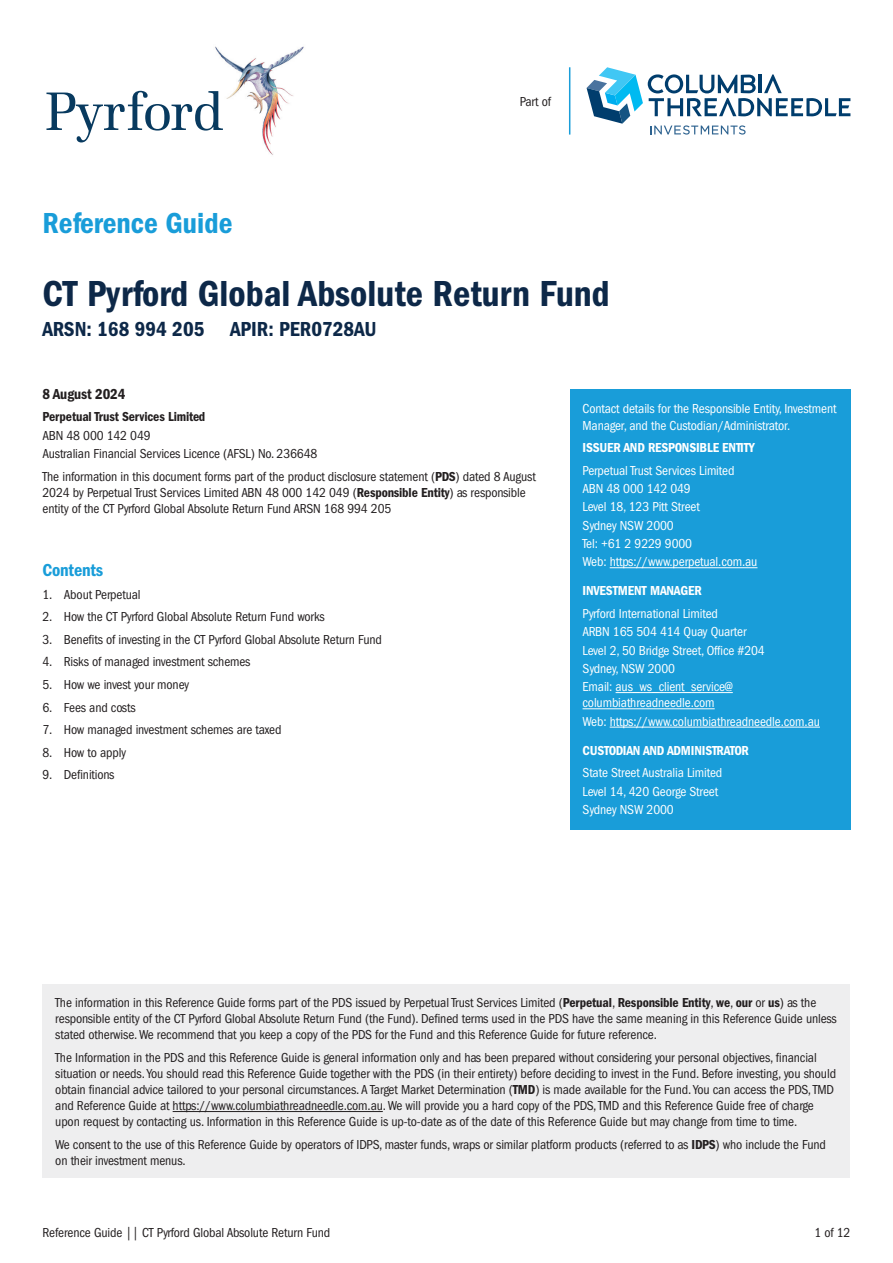
<style>
.page{position:relative;width:893px;height:1263px;background:#fff}
.page>*{position:absolute;margin:0;border:0;box-sizing:border-box;transform-origin:0 0}
.t1{font:37.5px "Franklin Gothic LT Pro Cn Dm";color:#0d2848}
.t2{font:30px "Franklin Gothic LT Pro Cn Dm";color:#199dd9}
.t3{font:21px "Franklin Gothic LT Pro Cn Dm";color:#0d2848}
.t4{font:18px "Franklin Gothic LT Pro Cn Dm";letter-spacing:-.01em;color:#199dd9}
.t5{font:15px "Franklin Gothic LT Pro Cn Dm";letter-spacing:-.01em;color:#231f20}
.t6{font:condensed 13.5px/16.2px "Franklin Gothic LT Pro";letter-spacing:-.01em;color:#231f20}
.t7{font:condensed 13.5px/18.3px "Franklin Gothic LT Pro";letter-spacing:-.01em;color:#fff}
.t8{font:13.5px "Franklin Gothic LT Pro Cn Dm";letter-spacing:-.01em;color:#fff}
.t9{font:13.5px "Franklin Gothic LT Pro Cn Dm";letter-spacing:-.01em;color:#231f20}
.s1{font-family:"Franklin Gothic LT Pro Cn Dm";font-stretch:normal}
</style>
<div class="page">
<div style="left:43px;top:984px;width:807px;height:194px;background:#eeeeef"></div>
<hr style="left:173px;top:1111px;width:210px;height:1px;background:#231f20">
<div style="left:570px;top:388px;width:280px;height:441px;background:#199dd9"></div>
<hr style="left:610px;top:567px;width:147px;height:1px;background:#fff">
<hr style="left:616px;top:692px;width:117px;height:1px;background:#fff">
<hr style="left:583px;top:708px;width:132px;height:1px;background:#fff">
<hr style="left:610px;top:727px;width:210px;height:1px;background:#fff">
<img style="left:215px;top:46px;width:89px;height:109px">
<svg style="left:46px;top:91px;width:177px;height:51px"></svg>
<svg style="left:587px;top:67px;width:263px;height:68px"></svg>
<hr style="left:569px;top:67px;width:1px;height:68px;background:#199dd9">
<h2 class="t2" style="left:43px;top:206px;width:191px">Reference Guide</h2>
<p class="t6" style="left:520px;top:93px;width:33px">Part of</p>
<h1 class="t1" style="left:43px;top:272px;width:569px">CT Pyrford Global Absolute Return Fund</h1>
<h3 class="t3" style="left:43px;top:317px;width:336px">ARSN: 168 994 205 APIR: PER0728AU</h3>
<p class="t5" style="left:43px;top:385px;width:84px">8 August 2024</p>
<p class="t9" style="left:43px;top:409px;width:164px">Perpetual Trust Services Limited</p>
<p class="t6" style="left:43px;top:426px;width:276px;line-height:18.3px">ABN 48 000 142 049<br>Australian Financial Services Licence (AFSL) No. 236648</p>
<p class="t6" style="left:43px;top:468px;width:495px">The information in this document forms part of the product disclosure statement (<span class="s1">PDS</span>) dated 8 August<br>2024 by Perpetual Trust Services Limited ABN 48 000 142 049 (<span class="s1">Responsible Entity</span>) as responsible entity of the CT Pyrford Global Absolute Return Fund ARSN 168 994 205</p>
<h3 class="t4" style="left:43px;top:560px;width:62px">Contents</h3>
<p class="t6" style="left:43px;top:586px;width:100px">1. About Perpetual</p>
<p class="t6" style="left:43px;top:609px;width:284px">2. How the CT Pyrford Global Absolute Return Fund works</p>
<p class="t6" style="left:43px;top:631px;width:341px">3. Benefits of investing in the CT Pyrford Global Absolute Return Fund</p>
<p class="t6" style="left:43px;top:654px;width:210px">4. Risks of managed investment schemes</p>
<p class="t6" style="left:43px;top:676px;width:148px">5. How we invest your money</p>
<p class="t6" style="left:43px;top:699px;width:95px">6. Fees and costs</p>
<p class="t6" style="left:43px;top:722px;width:241px">7. How managed investment schemes are taxed</p>
<p class="t6" style="left:43px;top:744px;width:85px">8. How to apply</p>
<p class="t6" style="left:43px;top:767px;width:73px">9. Definitions</p>
<p class="t7" style="left:583px;top:401px;width:255px;line-height:16.2px">Contact details for the Responsible Entity, Investment<br>Manager, and the Custodian/Administrator.</p>
<p class="t8" style="left:583px;top:440px;width:174px">ISSUER AND RESPONSIBLE ENTITY</p>
<p class="t7" style="left:583px;top:461px;width:176px">Perpetual Trust Services Limited<br>ABN 48 000 142 049<br>Level 18, 123 Pitt Street<br>Sydney NSW 2000<br>Tel: +61 2 9229 9000<br>Web: https://www.perpetual.com.au</p>
<p class="t8" style="left:583px;top:583px;width:121px">INVESTMENT MANAGER</p>
<p class="t7" style="left:583px;top:604px;width:184px">Pyrford International Limited<br>ARBN 165 504 414 Quay Quarter<br>Level 2, 50 Bridge Street, Office #204<br>Sydney, NSW 2000<br>Email: aus_ws_client_service@</p>
<p class="t7" style="left:583px;top:694px;width:239px">columbiathreadneedle.com<br>Web: https://www.columbiathreadneedle.com.au</p>
<p class="t8" style="left:583px;top:742px;width:168px">CUSTODIAN AND ADMINISTRATOR</p>
<p class="t7" style="left:583px;top:764px;width:141px">State Street Australia Limited<br>Level 14, 420 George Street<br>Sydney NSW 2000</p>
<p class="t6" style="left:55px;top:994px;width:783px">The information in this Reference Guide forms part of the PDS issued by Perpetual Trust Services Limited (<span class="s1">Perpetual</span>, <span class="s1">Responsible Entity</span>, <span class="s1">we</span>, <span class="s1">our</span> or <span class="s1">us</span>) as the responsible entity of the CT Pyrford Global Absolute Return Fund (the Fund). Defined terms used in the PDS have the same meaning in this Reference Guide unless stated otherwise. We recommend that you keep a copy of the PDS for the Fund and this Reference Guide for future reference.</p>
<p class="t6" style="left:55px;top:1049px;width:782px">The Information in the PDS and this Reference Guide is general information only and has been prepared without considering your personal objectives, financial situation or needs. You should read this Reference Guide together with the PDS (in their entirety) before deciding to invest in the Fund. Before investing, you should obtain financial advice tailored to your personal circumstances. A Target Market Determination (<span class="s1">TMD</span>) is made available for the Fund. You can access the PDS, TMD and Reference Guide at https://www.columbiathreadneedle.com.au. We will provide you a hard copy of the PDS, TMD and this Reference Guide free of charge upon request by contacting us. Information in this Reference Guide is up-to-date as of the date of this Reference Guide but may change from time to time.</p>
<p class="t6" style="left:55px;top:1136px;width:772px">We consent to the use of this Reference Guide by operators of IDPS, master funds, wraps or similar platform products (referred to as <span class="s1">IDPS</span>) who include the Fund on their investment menus.</p>
<p class="t6" style="left:43px;top:1225px;width:289px">Reference Guide || CT Pyrford Global Absolute Return Fund</p>
<p class="t6" style="left:814px;top:1225px;width:38px">1 of 12</p>
</div>
